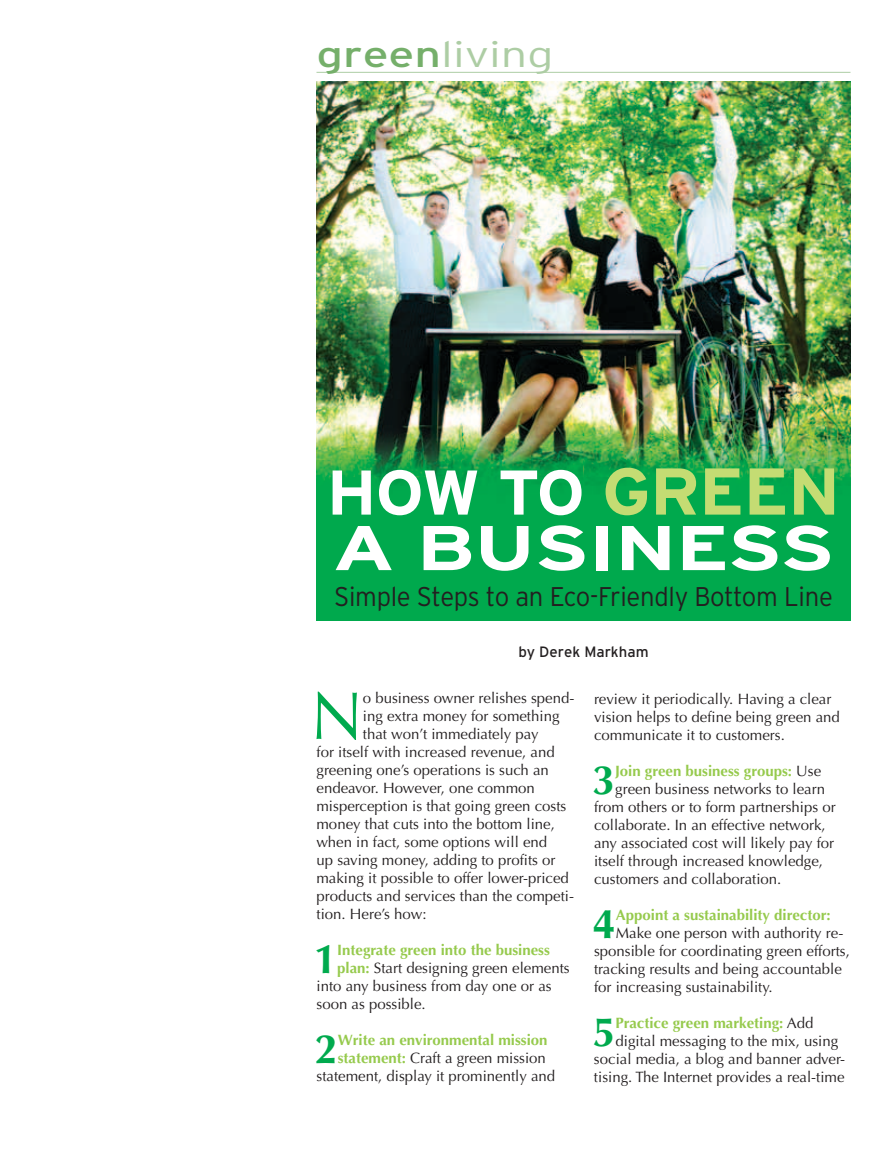
<style>
.page{position:relative;width:891px;height:1161px;background:#fff}
.page>*{position:absolute;margin:0;border:0;box-sizing:border-box;transform-origin:0 0}
.t1{font:67.5px "Optima";color:#00aa4e}
.t2{font:700 63px/55.5px "Interstate";letter-spacing:-.02em;color:#fff;scale:1.07 1}
.t3{font:700 41.25px "Optima";color:#00aa4e}
.t4{font:300 36px "Interstate";color:#adcda4;scale:1.3 1}
.t5{font:300 27px "Interstate";letter-spacing:-.01em;color:#231f20;scale:.95 1}
.t6{font:15px/18px "Optima";color:#231f20}
.t7{font:700 15px "Optima";color:#96ca4d}
.t8{font:15px "Interstate";color:#231f20}
.s1{font-weight:400;color:#75af6a}
.s2{font-size:66px;color:#c4dc73}
.s3{font-weight:700;color:#96ca4d}
.s4{font-weight:400;color:#231f20}
</style>
<div class="page">
<img style="left:316px;top:81px;width:534px;height:539px">
<hr style="left:316px;top:72px;width:534px;height:1px;background:#adcda4">
<h3 class="t4" style="left:316px;top:34px;width:184px"><span class="s1">green</span>living</h3>
<h2 class="t2" style="left:327px;top:464px;width:482px">HOW TO <span class="s2">GREEN<br></span>A BUSINESS</h2>
<h3 class="t5" style="left:334px;top:581px;width:527px">Simple Steps to an Eco-Friendly Bottom Line</h3>
<p class="t8" style="left:518px;top:644px;width:132px">by Derek Markham</p>
<h1 class="t1" style="left:310px;top:677px;width:54px">N</h1>
<p class="t6" style="left:363px;top:689px;width:213px">o business owner relishes spend-</p>
<p class="t6" style="left:363px;top:707px;width:198px">ing extra money for something</p>
<p class="t6" style="left:363px;top:725px;width:177px">that won’t immediately pay</p>
<p class="t6" style="left:317px;top:743px;width:240px">for itself with increased revenue, and</p>
<p class="t6" style="left:317px;top:761px;width:234px">greening one’s operations is such an</p>
<p class="t6" style="left:317px;top:779px;width:220px">endeavor. However, one common</p>
<p class="t6" style="left:317px;top:797px;width:251px">misperception is that going green costs</p>
<p class="t6" style="left:317px;top:815px;width:240px">money that cuts into the bottom line,</p>
<p class="t6" style="left:317px;top:833px;width:232px">when in fact, some options will end</p>
<p class="t6" style="left:317px;top:851px;width:241px">up saving money, adding to profits or</p>
<p class="t6" style="left:317px;top:869px;width:254px">making it possible to offer lower-priced</p>
<p class="t6" style="left:317px;top:887px;width:259px">products and services than the competi-</p>
<p class="t6" style="left:317px;top:905px;width:112px">tion. Here’s how:</p>
<h3 class="t3" style="left:314px;top:935px;width:24px">1</h3>
<p class="t7" style="left:337px;top:941px;width:214px">Integrate green into the business</p>
<p class="t6" style="left:337px;top:959px;width:234px"><span class="s3">plan:</span> Start designing green elements</p>
<p class="t6" style="left:317px;top:977px;width:237px">into any business from day one or as</p>
<p class="t6" style="left:317px;top:995px;width:111px">soon as possible.</p>
<h3 class="t3" style="left:315px;top:1025px;width:24px">2</h3>
<p class="t7" style="left:338px;top:1031px;width:211px">Write an environmental mission</p>
<p class="t6" style="left:338px;top:1049px;width:210px"><span class="s3">statement:</span> Craft a green mission</p>
<p class="t6" style="left:317px;top:1067px;width:240px">statement, display it prominently and</p>
<p class="t6" style="left:594px;top:690px;width:247px">review it periodically. Having a clear vision helps to define being green and communicate it to customers.</p>
<h3 class="t3" style="left:592px;top:756px;width:24px">3</h3>
<p class="t7" style="left:615px;top:762px;width:207px">Join green business groups: <span class="s4">Use</span></p>
<p class="t6" style="left:615px;top:780px;width:211px">green business networks to learn</p>
<p class="t6" style="left:594px;top:798px;width:243px">from others or to form partnerships or</p>
<p class="t6" style="left:594px;top:816px;width:233px">collaborate. In an effective network,</p>
<p class="t6" style="left:594px;top:834px;width:242px">any associated cost will likely pay for</p>
<p class="t6" style="left:594px;top:852px;width:231px">itself through increased knowledge,</p>
<p class="t6" style="left:594px;top:870px;width:189px">customers and collaboration.</p>
<h3 class="t3" style="left:593px;top:900px;width:24px">4</h3>
<p class="t7" style="left:616px;top:906px;width:216px">Appoint a sustainability director:</p>
<p class="t6" style="left:594px;top:924px;width:257px;text-indent:22px">Make one person with authority re&shy;sponsible for coordinating green efforts, tracking results and being accountable for increasing sustainability.</p>
<h3 class="t3" style="left:593px;top:1008px;width:24px">5</h3>
<p class="t7" style="left:616px;top:1014px;width:200px">Practice green marketing: <span class="s4">Add</span></p>
<p class="t6" style="left:616px;top:1032px;width:224px">digital messaging to the mix, using</p>
<p class="t6" style="left:594px;top:1050px;width:253px">social media, a blog and banner adver-</p>
<p class="t6" style="left:594px;top:1068px;width:252px">tising. The Internet provides a real-time</p>
</div>
